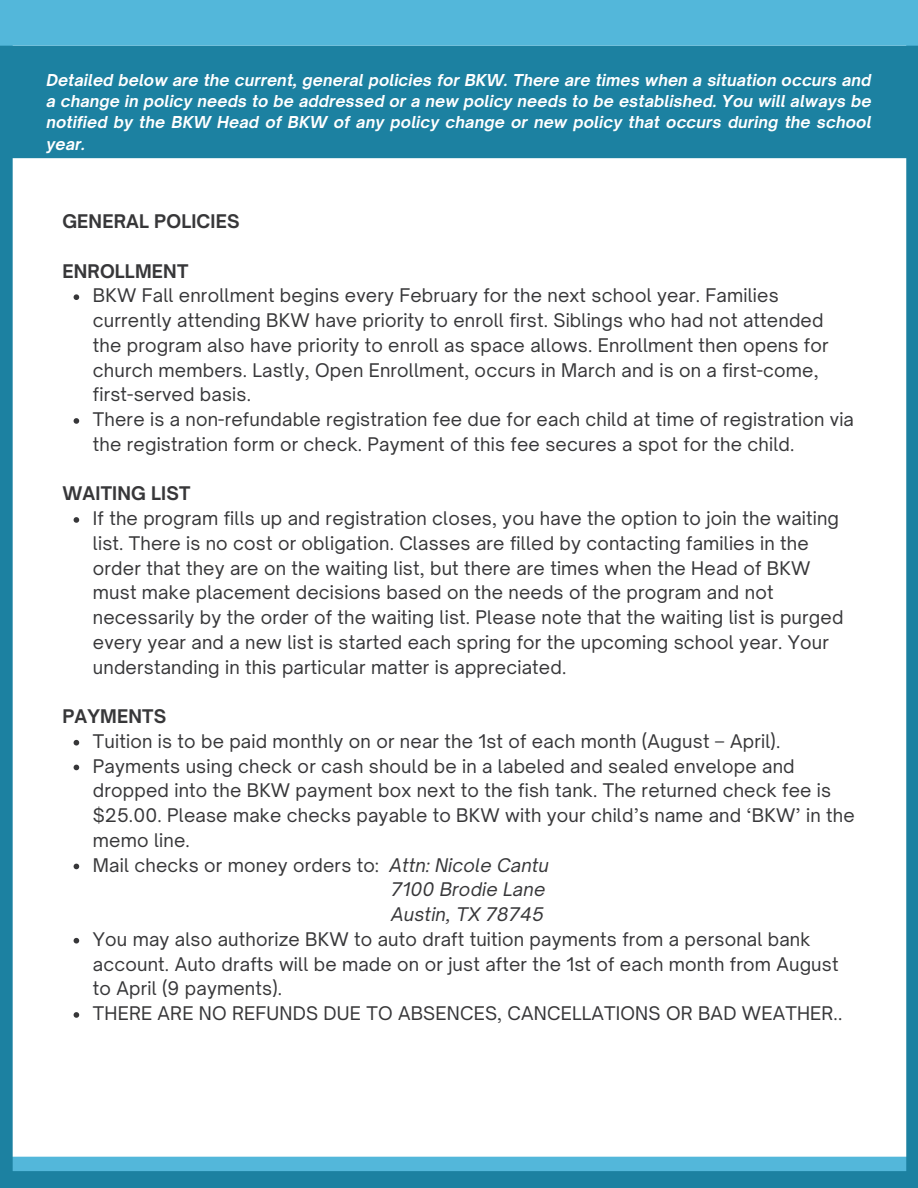
<style>
.page{position:relative;width:918px;height:1188px;background:#fff}
.page>*{position:absolute;margin:0;border:0;box-sizing:border-box;transform-origin:0 0}
.t1{font:18px/24.8px "Open Sauce One";letter-spacing:.01em;color:#373739}
.t2{font:700 18px "Open Sauce One";letter-spacing:.01em;color:#373739}
.t3{font:italic 18px "Open Sauce One";letter-spacing:.01em;color:#373739}
.t4{font:italic 700 15.75px/21.3px "Open Sauce One";letter-spacing:.01em;color:#fff;text-align:justify}
</style>
<div class="page">
<svg style="left:74px;top:294px;width:5px;height:6px"></svg>
<svg style="left:74px;top:418px;width:5px;height:6px"></svg>
<svg style="left:74px;top:517px;width:5px;height:6px"></svg>
<svg style="left:74px;top:740px;width:5px;height:6px"></svg>
<svg style="left:74px;top:765px;width:5px;height:5px"></svg>
<svg style="left:74px;top:864px;width:5px;height:5px"></svg>
<svg style="left:74px;top:938px;width:5px;height:6px"></svg>
<svg style="left:74px;top:1012px;width:5px;height:6px"></svg>
<div style="left:0;top:46px;width:918px;height:112px;background:#1c81a1"></div>
<div style="left:0;top:1157px;width:918px;height:31px;background:#53b7da"></div>
<div style="left:0;top:1171px;width:918px;height:17px;background:#1c81a1"></div>
<div style="left:0;top:0;width:13px;height:1188px;background:#1c81a1"></div>
<div style="left:906px;top:0;width:12px;height:1188px;background:#1c81a1"></div>
<div style="left:0;top:0;width:918px;height:46px;background:#53b7da"></div>
<p class="t4" style="left:46px;top:69px;width:827px">Detailed below are the current, general policies for BKW. There are times when a situation occurs and a change in policy needs to be addressed or a new policy needs to be established. You will always be notified by the BKW Head of BKW of any policy change or new policy that occurs during the school year.</p>
<p class="t2" style="left:62px;top:210px;width:179px">GENERAL POLICIES</p>
<p class="t2" style="left:62px;top:260px;width:128px">ENROLLMENT</p>
<p class="t1" style="left:93px;top:283px;width:737px">BKW Fall enrollment begins every February for the next school year. Families currently attending BKW have priority to enroll first. Siblings who had not attended the program also have priority to enroll as space allows. Enrollment then opens for church members. Lastly, Open Enrollment, occurs in March and is on a first-come, first-served basis.</p>
<p class="t1" style="left:93px;top:407px;width:763px">There is a non-refundable registration fee due for each child at time of registration via the registration form or check. Payment of this fee secures a spot for the child.</p>
<h2 class="t2" style="left:62px;top:482px;width:130px">WAITING LIST</h2>
<p class="t1" style="left:93px;top:506px;width:752px">If the program fills up and registration closes, you have the option to join the waiting list. There is no cost or obligation. Classes are filled by contacting families in the order that they are on the waiting list, but there are times when the Head of BKW must make placement decisions based on the needs of the program and not necessarily by the order of the waiting list. Please note that the waiting list is purged every year and a new list is started each spring for the upcoming school year. Your understanding in this particular matter is appreciated.</p>
<p class="t2" style="left:62px;top:705px;width:105px">PAYMENTS</p>
<p class="t1" style="left:93px;top:729px;width:689px">Tuition is to be paid monthly on or near the 1st of each month (August – April).</p>
<p class="t1" style="left:93px;top:753px;width:763px">Payments using check or cash should be in a labeled and sealed envelope and dropped into the BKW payment box next to the fish tank. The returned check fee is $25.00. Please make checks payable to BKW with your child’s name and ‘BKW’ in the memo line.</p>
<p class="t1" style="left:93px;top:852px;width:287px">Mail checks or money orders to:</p>
<p class="t3" style="left:389px;top:854px;width:161px">Attn: Nicole Cantu</p>
<p class="t3" style="left:391px;top:878px;width:156px">7100 Brodie Lane</p>
<p class="t3" style="left:391px;top:903px;width:154px">Austin, TX 78745</p>
<p class="t1" style="left:93px;top:927px;width:719px">You may also authorize BKW to auto draft tuition payments from a personal bank</p>
<p class="t1" style="left:93px;top:951px;width:747px">account. Auto drafts will be made on or just after the 1st of each month from August</p>
<p class="t1" style="left:93px;top:976px;width:751px">to April (9 payments).<br>THERE ARE NO REFUNDS DUE TO ABSENCES, CANCELLATIONS OR BAD WEATHER..</p>
</div>
